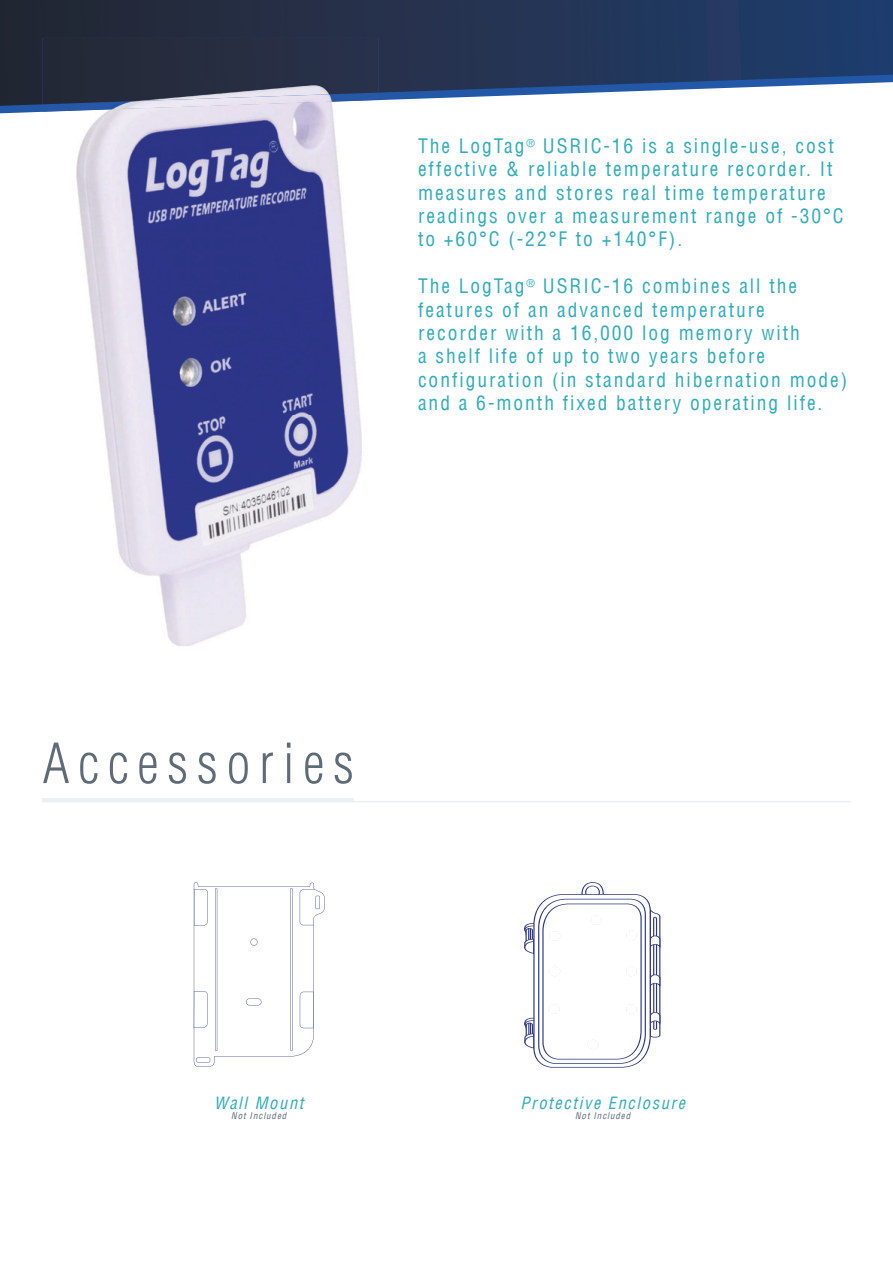
<style>
.page{position:relative;width:893px;height:1263px;background:#fff}
.page>*{position:absolute;margin:0;border:0;box-sizing:border-box;transform-origin:0 0}
.t1{font:300 condensed 54px "Helvetica LT";letter-spacing:.16em;color:#606b79}
.t2{font:condensed 19.5px/23.4px "Helvetica LT";letter-spacing:.1em;color:#30acba}
.t3{font:italic condensed 16.5px "Helvetica LT";letter-spacing:.1em;color:#30acba}
.t4{font:italic condensed 9px "Helvetica LT";letter-spacing:.1em;color:#606b79}
</style>
<div class="page">
<svg style="left:0;top:0;width:893px;height:106px;background:#3a4a69"></svg>
<hr style="left:42px;top:801px;width:809px;height:1px;background:#edeff1">
<hr style="left:43px;top:798px;width:311px;height:3px;background:#edeff1">
<svg style="left:524px;top:882px;width:136px;height:185px"></svg>
<svg style="left:193px;top:882px;width:131px;height:184px"></svg>
<img style="left:76px;top:112px;width:286px;height:534px">
<img style="left:43px;top:104px;width:335px;height:8px">
<img style="left:43px;top:38px;width:335px;height:66px">
<p class="t2" style="left:418px;top:134px;width:427px">The LogTag<sup>®</sup> USRIC-16 is a single-use, cost effective &amp; reliable temperature recorder. It measures and stores real time temperature readings over a measurement range of -30°C to +60°C (-22°F to +140°F).</p>
<p class="t2" style="left:418px;top:274px;width:431px">The LogTag<sup>®</sup> USRIC-16 combines all the features of an advanced temperature recorder with a 16,000 log memory with<br>a shelf life of up to two years before configuration (in standard hibernation mode) and a 6-month fixed battery operating life.</p>
<h1 class="t1" style="left:43px;top:730px;width:313px">Accessories</h1>
<p class="t3" style="left:214px;top:1092px;width:91px">Wall Mount</p>
<p class="t4" style="left:231px;top:1110px;width:57px">Not Included</p>
<p class="t3" style="left:520px;top:1092px;width:166px">Protective Enclosure</p>
<p class="t4" style="left:575px;top:1110px;width:57px">Not Included</p>
</div>
